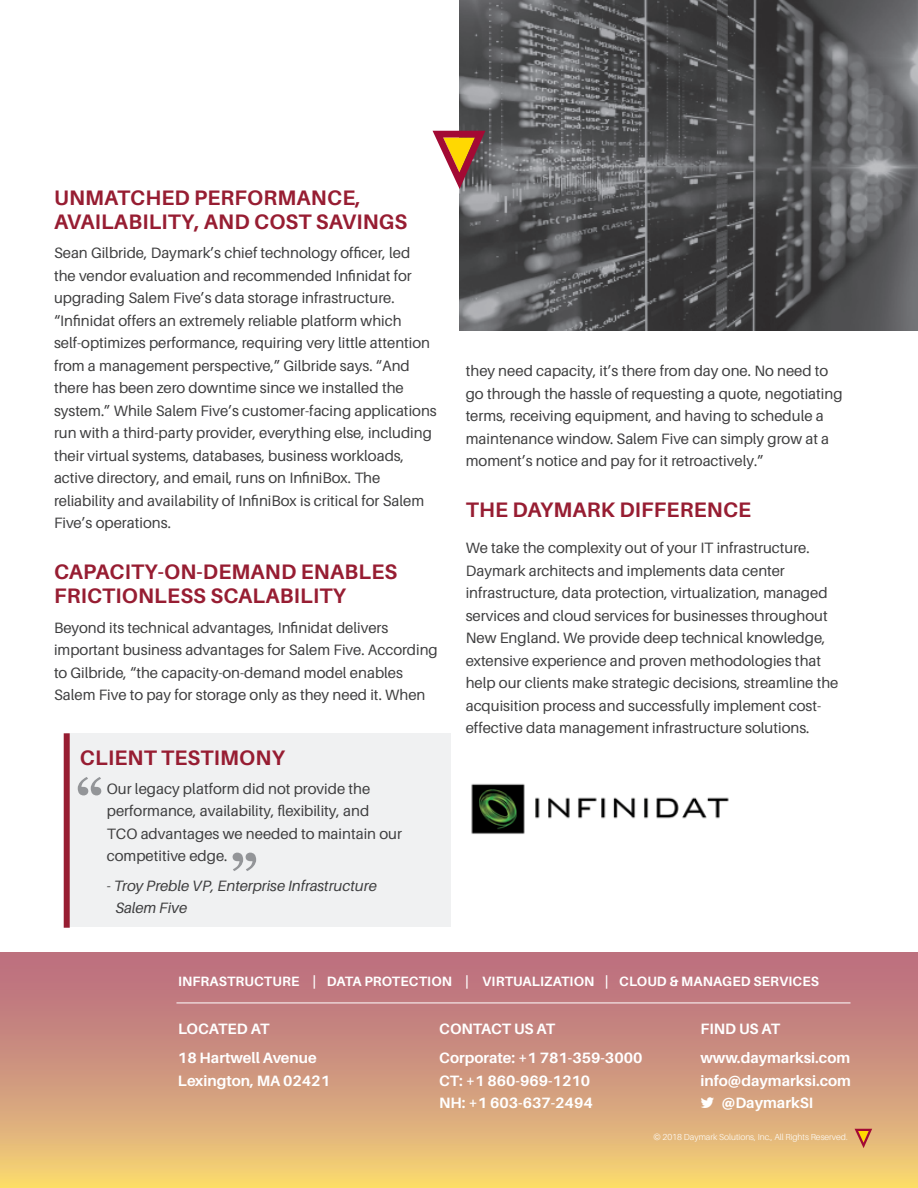
<style>
.page{position:relative;width:918px;height:1188px;background:#fff}
.page>*{position:absolute;margin:0;border:0;box-sizing:border-box;transform-origin:0 0}
.Text{font:700 54px "Georgia";color:#939598}
.Subhead{font:700 21px/24px "Aileron";letter-spacing:.01em;color:#971d32}
.Text_after_subhead{font:15px/22.5px "Aileron";color:#3e3e3f}
.Text-2{font:15px/22.5px "Aileron";color:#3e3e3f}
.Text-3{font:700 15px "Aileron";color:#fff}
.Text_after_subhead-2{font:italic 15px/22.5px "Aileron";color:#3e3e3f}
.Text-4{font:700 13.5px "Aileron";letter-spacing:.01em;color:#fff}
.t1{font:300 8.7px "Aileron";color:#fff}
</style>
<div class="page">
<img style="left:459px;top:0;width:459px;height:331px">
<svg style="left:433px;top:131px;width:52px;height:58px"></svg>
<div style="left:0;top:953px;width:918px;height:234px;background:linear-gradient(to bottom,#b46483,#f2d076)"></div>
<hr style="left:176px;top:1003px;width:674px;height:1px;background:#fff">
<svg style="left:855px;top:1129px;width:17px;height:19px"></svg>
<div style="left:66px;top:733px;width:385px;height:194px;background:#f0f1f2"></div>
<div style="left:64px;top:733px;width:6px;height:195px;background:#971d32"></div>
<img style="left:471px;top:783px;width:258px;height:51px">
<svg style="left:701px;top:1097px;width:13px;height:11px"></svg>
<p class="Subhead" style="left:54px;top:186px;width:355px">UNMATCHED PERFORMANCE,<br>AVAILABILITY, AND COST SAVINGS</p>
<p class="Text_after_subhead" style="left:54px;top:242px;width:384px">Sean Gilbride, Daymark’s chief technology officer, led<br>the vendor evaluation and recommended Infinidat for upgrading Salem Five’s data storage infrastructure. “Infinidat offers an extremely reliable platform which self-optimizes performance, requiring very little attention from a management perspective,” Gilbride says. “And there has been zero downtime since we installed the system.” While Salem Five’s customer-facing applications run with a third-party provider, everything else, including their virtual systems, databases, business workloads, active directory, and email, runs on InfiniBox. The reliability and availability of InfiniBox is critical for Salem Five’s operations.</p>
<p class="Subhead" style="left:54px;top:560px;width:345px">CAPACITY-ON-DEMAND ENABLES<br>FRICTIONLESS SCALABILITY</p>
<p class="Text_after_subhead" style="left:54px;top:616px;width:385px">Beyond its technical advantages, Infinidat delivers important business advantages for Salem Five. According to Gilbride, “the capacity-on-demand model enables Salem Five to pay for storage only as they need it. When</p>
<p class="Subhead" style="left:80px;top:745px;width:206px">CLIENT TESTIMONY</p>
<p class="Text_after_subhead" style="left:107px;top:778px;width:297px">Our legacy platform did not provide the performance, availability, flexibility, and TCO advantages we needed to maintain our competitive edge.</p>
<p class="Text_after_subhead-2" style="left:116px;top:874px;width:263px;text-indent:-9px">- Troy Preble VP, Enterprise Infrastructure<br>Salem Five</p>
<p class="Text" style="left:76px;top:758px;width:30px">“</p>
<p class="Text" style="left:230px;top:834px;width:30px">”</p>
<p class="Text_after_subhead" style="left:466px;top:360px;width:378px">they need capacity, it’s there from day one. No need to go through the hassle of requesting a quote, negotiating terms, receiving equipment, and having to schedule a maintenance window. Salem Five can simply grow at a moment’s notice and pay for it retroactively.”</p>
<p class="Subhead" style="left:466px;top:498px;width:287px">THE DAYMARK DIFFERENCE</p>
<p class="Text-2" style="left:466px;top:537px;width:374px">We take the complexity out of your IT infrastructure.<br>Daymark architects and implements data center infrastructure, data protection, virtualization, managed services and cloud services for businesses throughout New England. We provide deep technical knowledge, extensive experience and proven methodologies that help our clients make strategic decisions, streamline the acquisition process and successfully implement cost&shy;effective data management infrastructure solutions.</p>
<p class="Text-4" style="left:178px;top:973px;width:643px">INFRASTRUCTURE | DATA PROTECTION | VIRTUALIZATION | CLOUD &amp; MANAGED SERVICES</p>
<p class="Text-3" style="left:178px;top:1020px;width:93px">LOCATED AT</p>
<p class="Text-3" style="left:178px;top:1049px;width:140px">18 Hartwell Avenue</p>
<p class="Text-3" style="left:178px;top:1072px;width:154px">Lexington, MA 02421</p>
<p class="Text-3" style="left:439px;top:1020px;width:117px">CONTACT US AT</p>
<p class="Text-3" style="left:439px;top:1049px;width:205px">Corporate: +1 781-359-3000</p>
<p class="Text-3" style="left:439px;top:1072px;width:152px">CT: +1 860-969-1210</p>
<p class="Text-3" style="left:439px;top:1094px;width:155px">NH: +1 603-637-2494</p>
<p class="Text-3" style="left:701px;top:1020px;width:81px">FIND US AT</p>
<p class="Text-3" style="left:701px;top:1049px;width:151px">www.daymarksi.com</p>
<p class="Text-3" style="left:701px;top:1072px;width:152px">info@daymarksi.com</p>
<p class="Text-3" style="left:722px;top:1094px;width:93px">@DaymarkSI</p>
<p class="t1" style="left:653px;top:1132px;width:196px">© 2018 Daymark Solutions, Inc., All Rights Reserved.</p>
</div>
